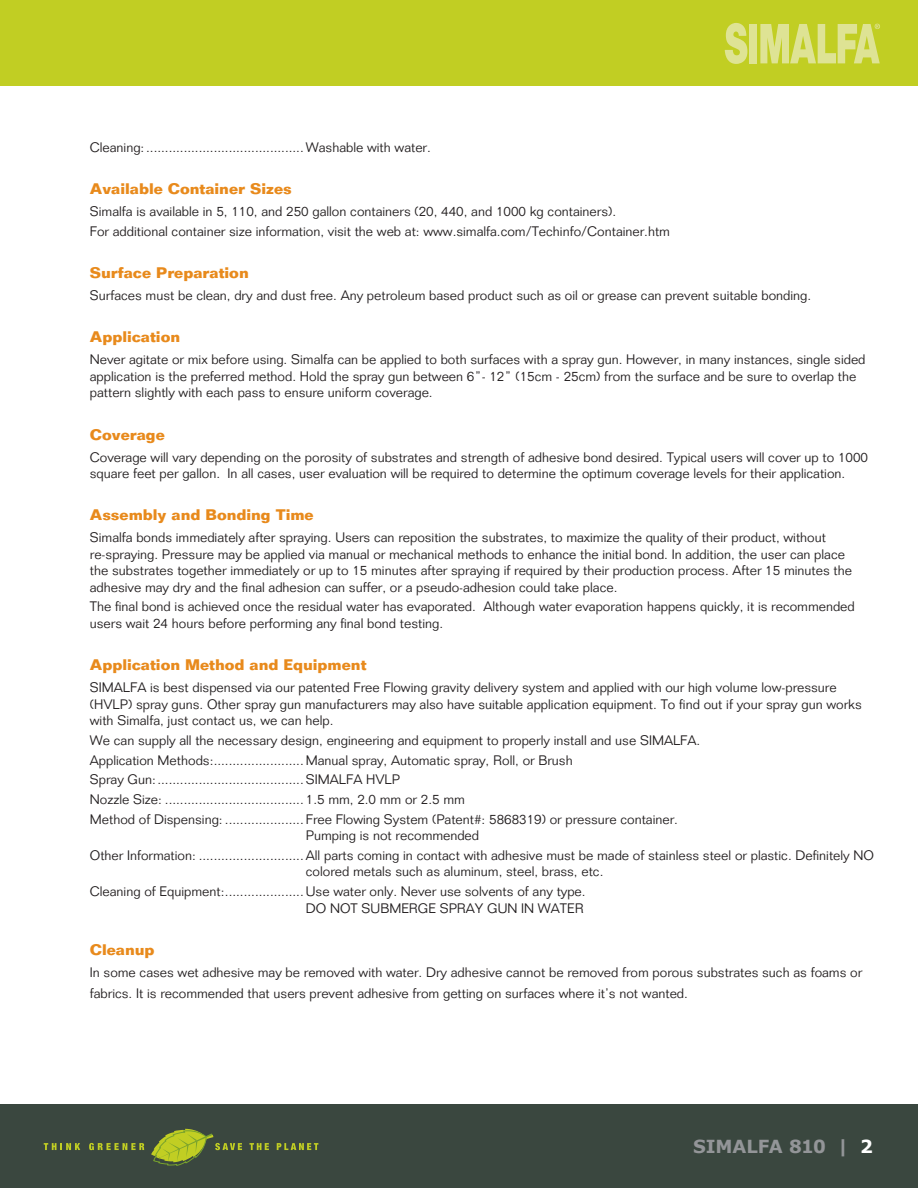
<style>
.page{position:relative;width:918px;height:1188px;background:#fff}
.page>*{position:absolute;margin:0;border:0;box-sizing:border-box;transform-origin:0 0}
.t1{font:700 18px "Verdana";letter-spacing:-.01em;color:#939598}
.t2{font:700 15px "Folio Std";color:#e88a1c}
.t3{font:300 13.5px/16.5px "Folio Std";color:#231f20}
.s1{color:#fff}
</style>
<div class="page">
<div style="left:0;top:1105px;width:918px;height:83px;background:#3a473f"></div>
<div style="left:0;top:1px;width:918px;height:85px;background:#c1ce23"></div>
<svg style="left:725px;top:23px;width:22px;height:41px"></svg>
<div style="left:750px;top:24px;width:7px;height:39px;background:#dee394"></div>
<svg style="left:760px;top:24px;width:120px;height:39px"></svg>
<svg style="left:44px;top:1143px;width:36px;height:7px"></svg>
<svg style="left:89px;top:1143px;width:55px;height:7px"></svg>
<svg style="left:151px;top:1129px;width:91px;height:37px"></svg>
<svg style="left:249px;top:1143px;width:20px;height:7px"></svg>
<svg style="left:277px;top:1143px;width:41px;height:7px"></svg>
<p class="t3" style="left:90px;top:139px;width:56px">Cleaning:</p>
<p class="t3" style="left:306px;top:139px;width:127px">Washable with water.</p>
<p class="t2" style="left:90px;top:180px;width:203px">Available Container Sizes</p>
<p class="t3" style="left:90px;top:202px;width:582px;line-height:19.8px">Simalfa is available in 5, 110, and 250 gallon containers (20, 440, and 1000 kg containers).<br>For additional container size information, visit the web at: www.simalfa.com/Techinfo/Container.htm</p>
<p class="t2" style="left:90px;top:264px;width:160px">Surface Preparation</p>
<p class="t3" style="left:90px;top:287px;width:723px">Surfaces must be clean, dry and dust free. Any petroleum based product such as oil or grease can prevent suitable bonding.</p>
<p class="t2" style="left:90px;top:328px;width:92px">Application</p>
<p class="t3" style="left:90px;top:351px;width:777px">Never agitate or mix before using. Simalfa can be applied to both surfaces with a spray gun. However, in many instances, single sided application is the preferred method. Hold the spray gun between 6”- 12” (15cm - 25cm) from the surface and be sure to overlap the pattern slightly with each pass to ensure uniform coverage.</p>
<p class="t2" style="left:90px;top:425px;width:76px">Coverage</p>
<p class="t3" style="left:90px;top:449px;width:780px">Coverage will vary depending on the porosity of substrates and strength of adhesive bond desired. Typical users will cover up to 1000 square feet per gallon. In all cases, user evaluation will be required to determine the optimum coverage levels for their application.</p>
<p class="t2" style="left:90px;top:506px;width:225px">Assembly and Bonding Time</p>
<p class="t3" style="left:90px;top:529px;width:764px">Simalfa bonds immediately after spraying. Users can reposition the substrates, to maximize the quality of their product, without re-spraying. Pressure may be applied via manual or mechanical methods to enhance the initial bond. In addition, the user can place the substrates together immediately or up to 15 minutes after spraying if required by their production process. After 15 minutes the adhesive may dry and the final adhesion can suffer, or a pseudo-adhesion could take place.</p>
<p class="t3" style="left:90px;top:598px;width:766px">The final bond is achieved once the residual water has evaporated. Although water evaporation happens quickly, it is recommended users wait 24 hours before performing any final bond testing.</p>
<p class="t2" style="left:90px;top:656px;width:278px">Application Method and Equipment</p>
<p class="t3" style="left:90px;top:679px;width:773px">SIMALFA is best dispensed via our patented Free Flowing gravity delivery system and applied with our high volume low-pressure (HVLP) spray guns. Other spray gun manufacturers may also have suitable application equipment. To find out if your spray gun works with Simalfa, just contact us, we can help.</p>
<p class="t3" style="left:90px;top:730px;width:612px;line-height:19.8px">We can supply all the necessary design, engineering and equipment to properly install and use SIMALFA.<br>Application Methods:</p>
<p class="t3" style="left:306px;top:752px;width:268px">Manual spray, Automatic spray, Roll, or Brush</p>
<p class="t3" style="left:90px;top:771px;width:68px">Spray Gun:</p>
<p class="t3" style="left:306px;top:771px;width:96px">SIMALFA HVLP</p>
<p class="t3" style="left:90px;top:791px;width:74px">Nozzle Size:</p>
<p class="t3" style="left:306px;top:791px;width:161px">1.5 mm, 2.0 mm or 2.5 mm</p>
<p class="t3" style="left:90px;top:811px;width:134px">Method of Dispensing:</p>
<p class="t3" style="left:306px;top:811px;width:374px">Free Flowing System (Patent#: 5868319) or pressure container.<br>Pumping is not recommended</p>
<p class="t3" style="left:90px;top:847px;width:108px">Other Information:</p>
<p class="t3" style="left:306px;top:847px;width:570px">All parts coming in contact with adhesive must be made of stainless steel or plastic. Definitely NO colored metals such as aluminum, steel, brass, etc.</p>
<p class="t3" style="left:90px;top:883px;width:136px">Cleaning of Equipment:</p>
<p class="t3" style="left:306px;top:883px;width:281px">Use water only. Never use solvents of any type.<br>DO NOT SUBMERGE SPRAY GUN IN WATER</p>
<p class="t2" style="left:90px;top:940px;width:66px">Cleanup</p>
<p class="t3" style="left:90px;top:962px;width:774px;line-height:21px">In some cases wet adhesive may be removed with water. Dry adhesive cannot be removed from porous substrates such as foams or fabrics. It is recommended that users prevent adhesive from getting on surfaces where it’s not wanted.</p>
<h1 class="t1" style="left:693px;top:1134px;width:181px">SIMALFA 810 | <span class="s1">2</span></h1>
</div>
